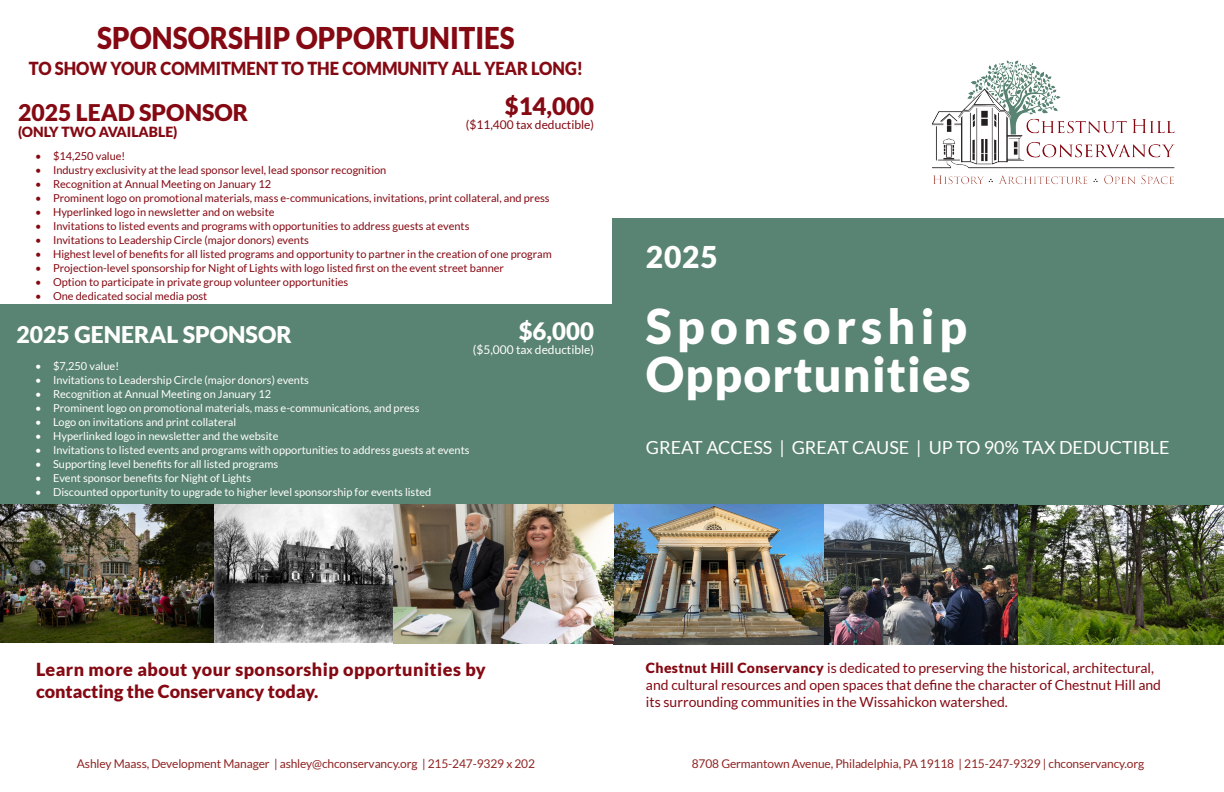
<style>
.page{position:relative;width:1224px;height:792px;background:#fff}
.page>*{position:absolute;margin:0;border:0;box-sizing:border-box;transform-origin:0 0}
.t1{font:900 48px/48px "Lato";letter-spacing:.025em;color:#fff}
.t2{font:900 30px "Lato";color:#850913;scale:.92 1}
.t3{font:900 30px "Lato";color:#fff}
.CHHS_-_Spons_Brochure_-_Body_-_Event_Nam{font:900 24px "Lato";color:#850913}
.CHHS_-_Spons_Brochure_-_Body_-_Event_Nam-2{font:900 24px "Lato";color:#fff}
.CHHS_-_Spons_Brochure_-_Body_-_Event_Nam-3{font:900 23px "Lato";color:#fff}
.CHHS_-_Spons_Brochure_-_Body_-_Event_Nam-4{font:900 23px "Lato";color:#850913}
.t4{font:900 18px/21.6px "Lato";letter-spacing:.025em;color:#850913}
.t5{font:900 18px "Lato";color:#850913;scale:.92 1}
.t6{font:18px "Lato";color:#fff}
.t7{font:14px/16.8px "Lato";color:#850913}
.CHHS_-_Spons_Brochure_-_Body_-_Event_Nam-5{font:900 14px "Lato";color:#850913}
.CHHS_-_Spons_Brochure_-_Body_-_Event_Nam-6{font:12px "Lato";letter-spacing:-.01em;color:#8f2423}
.CHHS_-_Spons_Brochure_-_Body_-_Event_Nam-7{font:12px "Lato";color:#850913}
.CHHS_-_Spons_Brochure_-_Body_-_Event_Nam-8{font:12px "Lato";color:#fff}
.t8{font:11px "Lato";color:#850913}
.t9{font:11px "Lato";color:#fff}
.s1{font-weight:900}
</style>
<div class="page">
<img style="left:932px;top:60px;width:243px;height:125px">
<div style="left:0;top:304px;width:613px;height:201px;background:#598373"></div>
<div style="left:612px;top:218px;width:612px;height:325px;background:#598373"></div>
<img style="left:1017px;top:505px;width:207px;height:140px">
<img style="left:822px;top:504px;width:195px;height:141px">
<img style="left:1px;top:505px;width:392px;height:137px">
<img style="left:393px;top:504px;width:431px;height:140px">
<p class="t2" style="left:97px;top:21px;width:455px">SPONSORSHIP OPPORTUNITIES</p>
<p class="t5" style="left:29px;top:58px;width:604px">TO SHOW YOUR COMMITMENT TO THE COMMUNITY ALL YEAR LONG!</p>
<p class="CHHS_-_Spons_Brochure_-_Body_-_Event_Nam-4" style="left:18px;top:99px;width:232px">2025 LEAD SPONSOR</p>
<p class="CHHS_-_Spons_Brochure_-_Body_-_Event_Nam-5" style="left:18px;top:124px;width:161px">(ONLY TWO AVAILABLE)</p>
<p class="CHHS_-_Spons_Brochure_-_Body_-_Event_Nam" style="left:505px;top:92px;width:91px">$14,000</p>
<p class="CHHS_-_Spons_Brochure_-_Body_-_Event_Nam-7" style="left:466px;top:118px;width:130px">($11,400 tax deductible)</p>
<p class="t8" style="left:35px;top:150px;width:92px">• $14,250 value!</p>
<p class="t8" style="left:35px;top:164px;width:353px">• Industry exclusivity at the lead sponsor level, lead sponsor recognition</p>
<p class="t8" style="left:35px;top:178px;width:238px">• Recognition at Annual Meeting on January 12</p>
<p class="t8" style="left:35px;top:192px;width:516px">• Prominent logo on promotional materials, mass e-communications, invitations, print collateral, and press</p>
<p class="t8" style="left:35px;top:206px;width:241px">• Hyperlinked logo in newsletter and on website</p>
<p class="t8" style="left:35px;top:220px;width:436px">• Invitations to listed events and programs with opportunities to address guests at events</p>
<p class="t8" style="left:35px;top:234px;width:275px">• Invitations to Leadership Circle (major donors) events</p>
<p class="t8" style="left:35px;top:248px;width:518px">• Highest level of benefits for all listed programs and opportunity to partner in the creation of one program</p>
<p class="t8" style="left:35px;top:262px;width:471px">• Projection-level sponsorship for Night of Lights with logo listed first on the event street banner</p>
<p class="t8" style="left:35px;top:276px;width:315px">• Option to participate in private group volunteer opportunities</p>
<p class="t8" style="left:35px;top:290px;width:174px">• One dedicated social media post</p>
<p class="CHHS_-_Spons_Brochure_-_Body_-_Event_Nam-3" style="left:17px;top:321px;width:277px">2025 GENERAL SPONSOR</p>
<p class="CHHS_-_Spons_Brochure_-_Body_-_Event_Nam-2" style="left:519px;top:317px;width:77px">$6,000</p>
<p class="CHHS_-_Spons_Brochure_-_Body_-_Event_Nam-8" style="left:473px;top:343px;width:123px">($5,000 tax deductible)</p>
<p class="t9" style="left:35px;top:360px;width:86px">• $7,250 value!</p>
<p class="t9" style="left:35px;top:374px;width:275px">• Invitations to Leadership Circle (major donors) events</p>
<p class="t9" style="left:35px;top:388px;width:238px">• Recognition at Annual Meeting on January 12</p>
<p class="t9" style="left:35px;top:402px;width:386px">• Prominent logo on promotional materials, mass e-communications, and press</p>
<p class="t9" style="left:35px;top:416px;width:203px">• Logo on invitations and print collateral</p>
<p class="t9" style="left:35px;top:430px;width:245px">• Hyperlinked logo in newsletter and the website</p>
<p class="t9" style="left:35px;top:444px;width:436px">• Invitations to listed events and programs with opportunities to address guests at events</p>
<p class="t9" style="left:35px;top:458px;width:245px">• Supporting level benefits for all listed programs</p>
<p class="t9" style="left:35px;top:472px;width:218px">• Event sponsor benefits for Night of Lights</p>
<p class="t9" style="left:35px;top:486px;width:398px">• Discounted opportunity to upgrade to higher level sponsorship for events listed</p>
<p class="t3" style="left:646px;top:240px;width:73px">2025</p>
<p class="t1" style="left:646px;top:302px;width:326px">Sponsorship<br>Opportunities</p>
<p class="t6" style="left:646px;top:438px;width:525px">GREAT ACCESS | GREAT CAUSE | UP TO 90% TAX DEDUCTIBLE</p>
<p class="t4" style="left:36px;top:659px;width:451px">Learn more about your sponsorship opportunities by contacting the Conservancy today.</p>
<p class="CHHS_-_Spons_Brochure_-_Body_-_Event_Nam-6" style="left:77px;top:757px;width:460px">Ashley Maass, Development Manager | ashley@chconservancy.org | 215-247-9329 x 202</p>
<p class="t7" style="left:646px;top:660px;width:517px"><span class="s1">Chestnut Hill Conservancy</span> is dedicated to preserving the historical, architectural, and cultural resources and open spaces that define the character of Chestnut Hill and its surrounding communities in the Wissahickon watershed.</p>
<p class="CHHS_-_Spons_Brochure_-_Body_-_Event_Nam-6" style="left:692px;top:757px;width:454px">8708 Germantown Avenue, Philadelphia, PA 19118 | 215-247-9329 | chconservancy.org</p>
</div>
